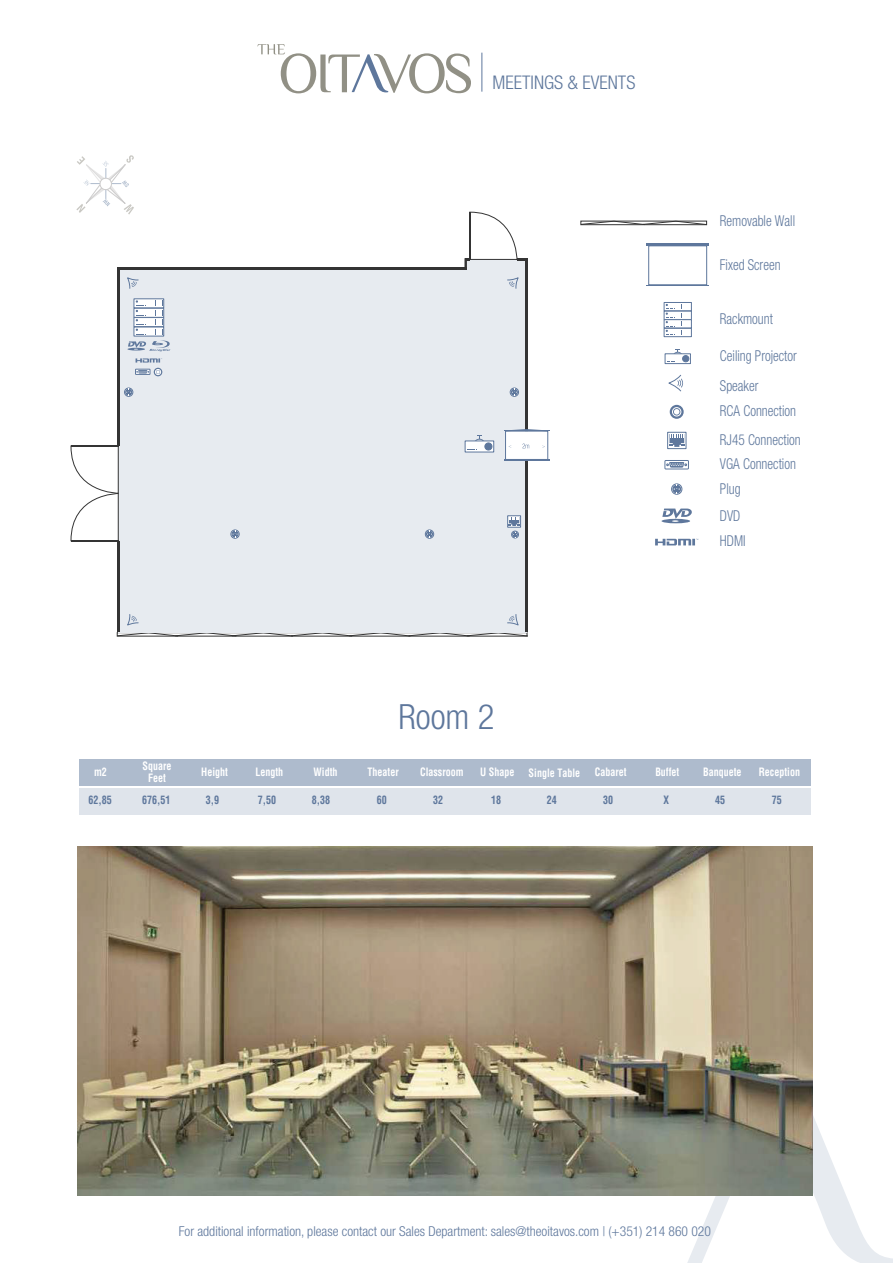
<style>
.page{position:relative;width:893px;height:1263px;background:#fff}
.page>*{position:absolute;margin:0;border:0;box-sizing:border-box;transform-origin:0 0}
.t1{font:300 condensed 34.8px "Helvetica Neue LT";color:#5e779c}
.t2{font:300 condensed 18.75px "Helvetica Neue LT";color:#5e779c}
.t3{font:300 condensed 15px/25.2px "Helvetica Neue LT";color:#5e779c;scale:.89 1}
.t4{font:300 condensed 13.65px "Helvetica Neue LT";color:#5e779c}
.t5{font:700 condensed 11.25px/12px "Helvetica LT Std";color:#fff;text-align:center;scale:.89 1}
.t6{font:700 condensed 11.25px "Helvetica LT Std";color:#5e779c;scale:.89 1}
</style>
<div class="page">
<svg style="left:686px;top:1051px;width:207px;height:212px"></svg>
<div style="left:79px;top:788px;width:732px;height:26px;background:#dfe4eb"></div>
<img style="left:78px;top:846px;width:734px;height:349px">
<svg style="left:667px;top:432px;width:19px;height:17px"></svg>
<svg style="left:669px;top:434px;width:16px;height:13px"></svg>
<div style="left:671px;top:484px;width:11px;height:11px;border:1px solid #5e779c;border-radius:50%"></div>
<svg style="left:672px;top:485px;width:9px;height:8px"></svg>
<svg style="left:674px;top:485px;width:6px;height:9px"></svg>
<svg style="left:662px;top:509px;width:30px;height:14px"></svg>
<svg style="left:655px;top:539px;width:43px;height:6px"></svg>
<svg style="left:670px;top:405px;width:14px;height:14px"></svg>
<svg style="left:674px;top:409px;width:5px;height:5px"></svg>
<div style="left:672px;top:407px;width:9px;height:9px;border:1px solid #fff;border-radius:50%"></div>
<div style="left:664px;top:460px;width:25px;height:9px;border:1px solid #5e779c"></div>
<svg style="left:666px;top:462px;width:21px;height:6px"></svg>
<svg style="left:668px;top:374px;width:15px;height:18px"></svg>
<svg style="left:665px;top:353px;width:26px;height:11px"></svg>
<svg style="left:667px;top:349px;width:22px;height:13px"></svg>
<div style="left:664px;top:302px;width:28px;height:9px;background:#fff;border:1px solid #5e779c"></div>
<div style="left:664px;top:311px;width:28px;height:9px;background:#fff;border:1px solid #5e779c"></div>
<div style="left:664px;top:319px;width:28px;height:9px;background:#fff;border:1px solid #5e779c"></div>
<div style="left:664px;top:328px;width:28px;height:9px;background:#fff;border:1px solid #5e779c"></div>
<svg style="left:682px;top:309px;width:8px;height:21px"></svg>
<svg style="left:666px;top:304px;width:9px;height:32px"></svg>
<div style="left:648px;top:245px;width:59px;height:40px;background:#fff;border:1px solid #5e779c"></div>
<hr style="left:647px;top:243px;width:62px;height:3px;background:#5e779c">
<hr style="left:647px;top:285px;width:62px;height:1px;background:#5e779c">
<svg style="left:581px;top:221px;width:126px;height:4px"></svg>
<svg style="left:117px;top:632px;width:411px;height:4px"></svg>
<div style="left:118px;top:268px;width:408px;height:365px;background:#e7ebf0"></div>
<hr style="left:117px;top:267px;width:350px;height:2px;background:#343434">
<svg style="left:136px;top:358px;width:26px;height:5px"></svg>
<div style="left:154px;top:368px;width:8px;height:8px;background:#667ea1;border-radius:50%"></div>
<svg style="left:155px;top:369px;width:6px;height:6px"></svg>
<div style="left:135px;top:369px;width:15px;height:6px;border:1px solid #5e779c"></div>
<svg style="left:136px;top:370px;width:13px;height:4px"></svg>
<div style="left:134px;top:298px;width:30px;height:10px;background:#fff;border:1px solid #5e779c"></div>
<svg style="left:127px;top:301px;width:43px;height:51px"></svg>
<svg style="left:507px;top:614px;width:12px;height:11px"></svg>
<svg style="left:127px;top:614px;width:12px;height:11px"></svg>
<svg style="left:127px;top:278px;width:12px;height:11px"></svg>
<svg style="left:507px;top:278px;width:12px;height:11px"></svg>
<div style="left:474px;top:439px;width:11px;height:11px;border:1px solid #5e779c;border-radius:50%"></div>
<svg style="left:465px;top:441px;width:29px;height:11px"></svg>
<div style="left:485px;top:443px;width:7px;height:7px;background:#5e779c;border-radius:50%"></div>
<div style="left:485px;top:443px;width:7px;height:7px;border:1px solid #5e779c;border-radius:50%"></div>
<svg style="left:71px;top:446px;width:48px;height:95px"></svg>
<svg style="left:464px;top:212px;width:61px;height:56px"></svg>
<hr style="left:117px;top:267px;width:2px;height:179px;background:#343434">
<hr style="left:117px;top:541px;width:2px;height:91px;background:#343434">
<hr style="left:525px;top:258px;width:2px;height:374px;background:#343434">
<svg style="left:507px;top:515px;width:14px;height:13px"></svg>
<svg style="left:509px;top:517px;width:11px;height:21px"></svg>
<div style="left:124px;top:388px;width:9px;height:9px;border:1px solid #5e779c;border-radius:50%"></div>
<svg style="left:126px;top:388px;width:5px;height:8px"></svg>
<div style="left:510px;top:388px;width:9px;height:9px;border:1px solid #5e779c;border-radius:50%"></div>
<svg style="left:512px;top:388px;width:5px;height:8px"></svg>
<svg style="left:231px;top:530px;width:8px;height:8px"></svg>
<svg style="left:233px;top:530px;width:4px;height:8px"></svg>
<div style="left:425px;top:530px;width:9px;height:8px;border:1px solid #5e779c;border-radius:50%"></div>
<svg style="left:427px;top:530px;width:5px;height:8px"></svg>
<div style="left:505px;top:431px;width:43px;height:29px;background:#fff;border:1px solid #5e779c"></div>
<hr style="left:504px;top:459px;width:45px;height:2px;background:#5e779c">
<hr style="left:504px;top:431px;width:45px;height:1px;background:#5e779c">
<svg style="left:505px;top:429px;width:43px;height:2px"></svg>
<svg style="left:522px;top:443px;width:7px;height:5px"></svg>
<svg style="left:258px;top:44px;width:213px;height:49px"></svg>
<hr style="left:482px;top:53px;width:1px;height:39px;background:#5e779c">
<svg style="left:76px;top:155px;width:58px;height:60px"></svg>
<div style="left:80px;top:759px;width:731px;height:26px;background:#aebbcd"></div>
<p class="t2" style="left:493px;top:72px;width:144px">MEETINGS &amp; EVENTS</p>
<h1 class="t1" style="left:399px;top:697px;width:97px">Room 2</h1>
<p class="t3" style="left:720px;top:208px;width:86px">Removable Wall</p>
<p class="t3" style="left:720px;top:252px;width:70px">Fixed Screen</p>
<p class="t3" style="left:720px;top:306px;width:61px">Rackmount</p>
<p class="t3" style="left:720px;top:343px;width:88px">Ceiling Projector</p>
<p class="t3" style="left:720px;top:373px;width:45px">Speaker</p>
<p class="t3" style="left:720px;top:396px;width:92px;line-height:29px">RCA Connection<br>RJ45 Connection</p>
<p class="t3" style="left:720px;top:451px;width:87px">VGA Connection<br>Plug</p>
<p class="t3" style="left:720px;top:503px;width:30px">DVD<br>HDMI</p>
<p class="t5" style="left:142px;top:760px;width:34px">Square<br>Feet</p>
<p class="t5" style="left:420px;top:766px;width:50px">Classroom</p>
<p class="t5" style="left:480px;top:766px;width:40px">U Shape</p>
<p class="t5" style="left:94px;top:766px;width:16px">m2</p>
<p class="t5" style="left:201px;top:766px;width:32px">Height</p>
<p class="t5" style="left:255px;top:766px;width:33px">Length</p>
<p class="t5" style="left:314px;top:766px;width:28px">Width</p>
<p class="t5" style="left:368px;top:766px;width:37px">Theater</p>
<p class="t5" style="left:529px;top:767px;width:59px">Single Table</p>
<p class="t5" style="left:595px;top:766px;width:37px">Cabaret</p>
<p class="t5" style="left:655px;top:766px;width:28px">Buffet</p>
<p class="t5" style="left:703px;top:766px;width:45px">Banquete</p>
<p class="t5" style="left:759px;top:766px;width:48px">Reception</p>
<p class="t6" style="left:88px;top:793px;width:28px">62,85</p>
<p class="t6" style="left:142px;top:793px;width:33px">676,51</p>
<p class="t6" style="left:206px;top:793px;width:17px">3,9</p>
<p class="t6" style="left:258px;top:793px;width:22px">7,50</p>
<p class="t6" style="left:312px;top:793px;width:22px">8,38</p>
<p class="t6" style="left:377px;top:793px;width:13px">60</p>
<p class="t6" style="left:433px;top:793px;width:13px">32</p>
<p class="t6" style="left:491px;top:793px;width:13px">18</p>
<p class="t6" style="left:547px;top:793px;width:13px">24</p>
<p class="t6" style="left:603px;top:793px;width:13px">30</p>
<p class="t6" style="left:663px;top:793px;width:8px">X</p>
<p class="t6" style="left:715px;top:793px;width:13px">45</p>
<p class="t6" style="left:772px;top:793px;width:13px">75</p>
<p class="t4" style="left:179px;top:1223px;width:534px">For additional information, please contact our Sales Department: sales@theoitavos.com | (+351) 214 860 020</p>
</div>
